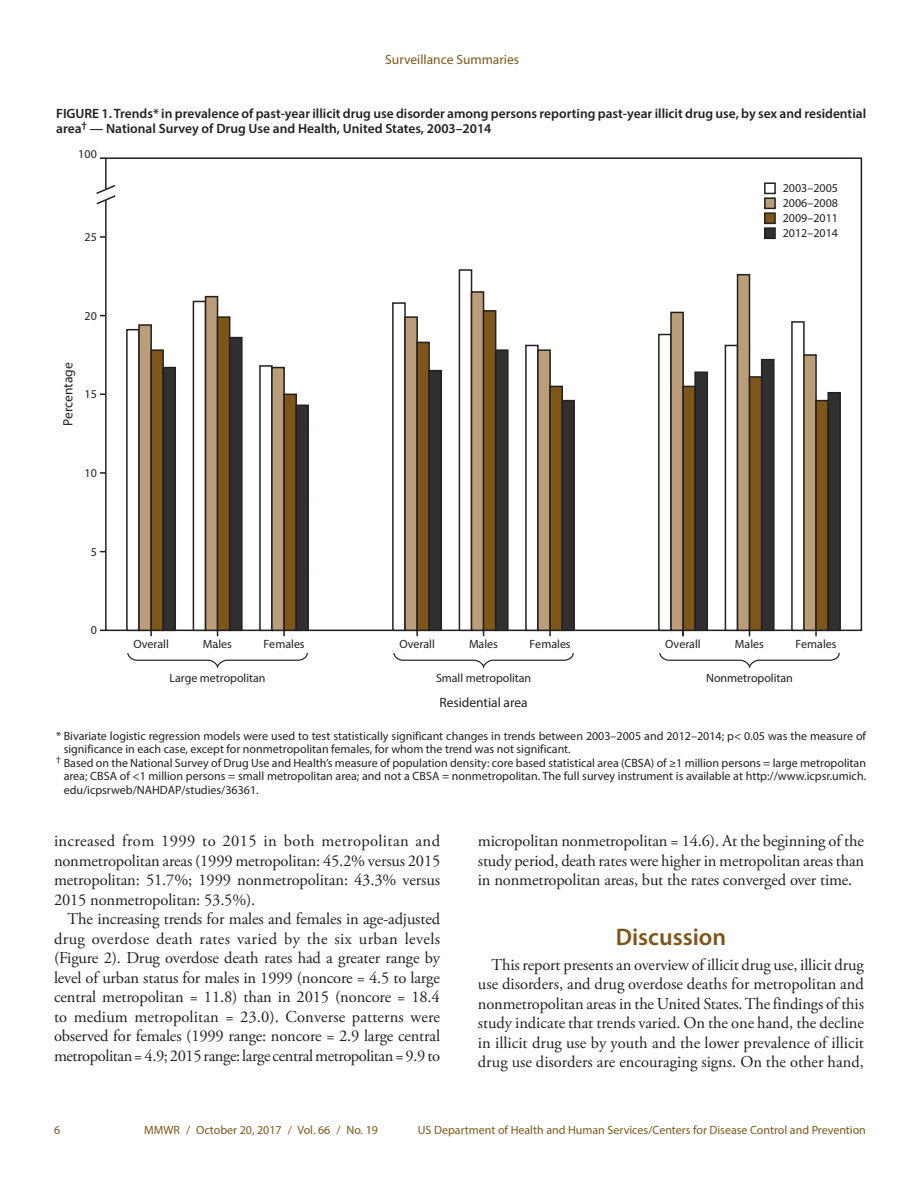
<style>
.page{position:relative;width:918px;height:1188px;background:#fff}
.page>*{position:absolute;margin:0;border:0;box-sizing:border-box;transform-origin:0 0}
.Heading_1{font:600 24px "Myriad Pro";color:#7f5619}
.Paragraph{font:16.5px/19.5px "Adobe Garamond Pro";letter-spacing:-.01em;color:#231f20;text-align:justify}
.Figure_Title{font:600 13.5px/15px "Myriad Pro";color:#231f20}
.t1{font:13.5px "Myriad Pro";letter-spacing:-.005em;color:#231f20}
.t2{font:13.5px "Myriad Pro";color:#7f5619}
.Figure_Footnote{font:12px/15px "Myriad Pro";color:#231f20;text-align:justify}
.t3{font:12px "Myriad Pro";color:#7f5619}
</style>
<div class="page">
<div style="left:126px;top:329px;width:14px;height:302px;border:2px solid #231f20"></div>
<div style="left:791px;top:321px;width:14px;height:310px;border:2px solid #231f20"></div>
<div style="left:392px;top:302px;width:14px;height:329px;border:2px solid #231f20"></div>
<div style="left:193px;top:301px;width:13px;height:330px;border:2px solid #231f20"></div>
<div style="left:459px;top:269px;width:13px;height:362px;border:2px solid #231f20"></div>
<div style="left:738px;top:275px;width:12px;height:355px;background:#b99e79"></div>
<div style="left:737px;top:274px;width:13px;height:357px;border:2px solid #231f20"></div>
<div style="left:671px;top:312px;width:12px;height:318px;background:#b99e79"></div>
<div style="left:670px;top:312px;width:14px;height:319px;border:2px solid #231f20"></div>
<div style="left:472px;top:292px;width:12px;height:338px;background:#b99e79"></div>
<div style="left:471px;top:291px;width:13px;height:340px;border:2px solid #231f20"></div>
<div style="left:405px;top:317px;width:12px;height:313px;background:#b99e79"></div>
<div style="left:404px;top:316px;width:14px;height:315px;border:2px solid #231f20"></div>
<div style="left:206px;top:297px;width:12px;height:333px;background:#b99e79"></div>
<div style="left:205px;top:296px;width:13px;height:335px;border:2px solid #231f20"></div>
<div style="left:139px;top:325px;width:12px;height:305px;background:#b99e79"></div>
<div style="left:138px;top:324px;width:14px;height:307px;border:2px solid #231f20"></div>
<div style="left:151px;top:350px;width:12px;height:280px;background:#7f5619"></div>
<div style="left:150px;top:349px;width:14px;height:282px;border:2px solid #231f20"></div>
<div style="left:218px;top:317px;width:12px;height:313px;background:#7f5619"></div>
<div style="left:217px;top:316px;width:13px;height:315px;border:2px solid #231f20"></div>
<div style="left:484px;top:311px;width:12px;height:319px;background:#7f5619"></div>
<div style="left:483px;top:310px;width:13px;height:321px;border:2px solid #231f20"></div>
<svg style="left:163px;top:338px;width:664px;height:292px"></svg>
<div style="left:828px;top:393px;width:12px;height:237px;background:#312f30"></div>
<div style="left:827px;top:392px;width:14px;height:239px;border:2px solid #231f20"></div>
<div style="left:762px;top:360px;width:12px;height:270px;background:#312f30"></div>
<div style="left:761px;top:359px;width:14px;height:272px;border:2px solid #231f20"></div>
<div style="left:695px;top:372px;width:12px;height:258px;background:#312f30"></div>
<div style="left:694px;top:371px;width:14px;height:260px;border:2px solid #231f20"></div>
<div style="left:562px;top:401px;width:12px;height:229px;background:#312f30"></div>
<div style="left:561px;top:400px;width:14px;height:231px;border:2px solid #231f20"></div>
<div style="left:496px;top:350px;width:12px;height:280px;background:#312f30"></div>
<div style="left:495px;top:349px;width:14px;height:282px;border:2px solid #231f20"></div>
<div style="left:429px;top:371px;width:12px;height:259px;background:#312f30"></div>
<div style="left:428px;top:370px;width:14px;height:261px;border:2px solid #231f20"></div>
<div style="left:296px;top:405px;width:12px;height:225px;background:#312f30"></div>
<div style="left:295px;top:405px;width:14px;height:226px;border:2px solid #231f20"></div>
<div style="left:230px;top:338px;width:12px;height:292px;background:#312f30"></div>
<div style="left:229px;top:337px;width:14px;height:294px;border:2px solid #231f20"></div>
<div style="left:163px;top:368px;width:12px;height:262px;background:#312f30"></div>
<div style="left:162px;top:367px;width:14px;height:264px;border:2px solid #231f20"></div>
<svg style="left:100px;top:157px;width:6px;height:2px"></svg>
<svg style="left:100px;top:236px;width:6px;height:2px"></svg>
<svg style="left:100px;top:472px;width:6px;height:2px"></svg>
<div style="left:765px;top:228px;width:10px;height:10px;background:#312f30"></div>
<div style="left:764px;top:227px;width:12px;height:12px;border:2px solid #231f20"></div>
<div style="left:765px;top:198px;width:10px;height:10px;background:#b99e79"></div>
<div style="left:764px;top:197px;width:12px;height:12px;border:2px solid #231f20"></div>
<div style="left:764px;top:182px;width:12px;height:12px;border:2px solid #231f20"></div>
<div style="left:765px;top:213px;width:10px;height:10px;background:#7f5619"></div>
<div style="left:764px;top:212px;width:12px;height:12px;border:2px solid #231f20"></div>
<svg style="left:150px;top:630px;width:2px;height:6px"></svg>
<svg style="left:283px;top:630px;width:2px;height:6px"></svg>
<svg style="left:416px;top:630px;width:2px;height:6px"></svg>
<svg style="left:549px;top:630px;width:2px;height:6px"></svg>
<svg style="left:682px;top:630px;width:2px;height:6px"></svg>
<svg style="left:815px;top:630px;width:2px;height:6px"></svg>
<svg style="left:127px;top:653px;width:181px;height:15px"></svg>
<svg style="left:393px;top:653px;width:181px;height:15px"></svg>
<svg style="left:659px;top:653px;width:181px;height:15px"></svg>
<svg style="left:96px;top:184px;width:20px;height:22px"></svg>
<p class="t2" style="left:385px;top:51px;width:135px">Surveillance Summaries</p>
<p class="Figure_Title" style="left:56px;top:106px;width:812px">FIGURE 1. Trends* in prevalence of past-year illicit drug use disorder among persons reporting past-year illicit drug use, by sex and residential area<sup>†</sup> — National Survey of Drug Use and Health, United States, 2003–2014</p>
<p class="Figure_Footnote" style="left:78px;top:147px;width:20px">100</p>
<p class="Figure_Footnote" style="left:85px;top:229px;width:14px">25</p>
<p class="Figure_Footnote" style="left:85px;top:308px;width:14px">20</p>
<p class="t1" style="left:60px;top:426px;width:65px;rotate:-90deg">Percentage</p>
<p class="Figure_Footnote" style="left:85px;top:387px;width:14px">15</p>
<p class="Figure_Footnote" style="left:85px;top:465px;width:14px">10</p>
<p class="Figure_Footnote" style="left:91px;top:544px;width:8px">5</p>
<p class="Figure_Footnote" style="left:91px;top:623px;width:8px">0</p>
<p class="Figure_Footnote" style="left:783px;top:180px;width:57px">2003–2005<br>2006–2008<br>2009–2011<br>2012–2014</p>
<p class="Figure_Footnote" style="left:133px;top:636px;width:37px">Overall</p>
<p class="Figure_Footnote" style="left:203px;top:636px;width:31px">Males</p>
<p class="Figure_Footnote" style="left:263px;top:636px;width:43px">Females</p>
<p class="Figure_Footnote" style="left:399px;top:636px;width:37px">Overall</p>
<p class="Figure_Footnote" style="left:469px;top:636px;width:31px">Males</p>
<p class="Figure_Footnote" style="left:529px;top:636px;width:43px">Females</p>
<p class="Figure_Footnote" style="left:665px;top:636px;width:37px">Overall</p>
<p class="Figure_Footnote" style="left:735px;top:636px;width:31px">Males</p>
<p class="Figure_Footnote" style="left:170px;top:670px;width:98px">Large metropolitan</p>
<p class="Figure_Footnote" style="left:436px;top:670px;width:97px">Small metropolitan</p>
<p class="t1" style="left:440px;top:694px;width:90px">Residential area</p>
<p class="Figure_Footnote" style="left:216px;top:636px;width:4px">.</p>
<p class="Figure_Footnote" style="left:795px;top:636px;width:43px">Females</p>
<p class="Figure_Footnote" style="left:706px;top:670px;width:88px">Nonmetropolitan</p>
<p class="Figure_Footnote" style="left:64px;top:729px;width:804px;line-height:13.5px;text-indent:-8px">* Bivariate logistic regression models were used to test statistically significant changes in trends between 2003–2005 and 2012–2014; p&lt; 0.05 was the measure of significance in each case, except for nonmetropolitan females, for whom the trend was not significant.</p>
<p class="Figure_Footnote" style="left:64px;top:756px;width:804px;line-height:13.5px;text-indent:-8px"><sup>†</sup> Based on the National Survey of Drug Use and Health’s measure of population density: core based statistical area (CBSA) of ≥1 million persons = large metropolitan area; CBSA of &lt;1 million persons = small metropolitan area; and not a CBSA = nonmetropolitan. The full survey instrument is available at http://www.icpsr.umich. edu/icpsrweb/NAHDAP/studies/36361.</p>
<p class="Paragraph" style="left:54px;top:832px;width:388px">increased from 1999 to 2015 in both metropolitan and nonmetropolitan areas (1999 metropolitan: 45.2% versus 2015 metropolitan: 51.7%; 1999 nonmetropolitan: 43.3% versus 2015 nonmetropolitan: 53.5%).</p>
<p class="Paragraph" style="left:54px;top:910px;width:388px;text-indent:13px">The increasing trends for males and females in age-adjusted drug overdose death rates varied by the six urban levels (Figure 2). Drug overdose death rates had a greater range by level of urban status for males in 1999 (noncore = 4.5 to large central metropolitan = 11.8) than in 2015 (noncore = 18.4 to medium metropolitan = 23.0). Converse patterns were observed for females (1999 range: noncore = 2.9 large central metropolitan = 4.9; 2015 range: large central metropolitan = 9.9 to</p>
<p class="Paragraph" style="left:478px;top:832px;width:388px">micropolitan nonmetropolitan = 14.6). At the beginning of the study period, death rates were higher in metropolitan areas than in nonmetropolitan areas, but the rates converged over time.</p>
<p class="Heading_1" style="left:616px;top:921px;width:112px">Discussion</p>
<p class="Paragraph" style="left:478px;top:955px;width:388px;text-indent:13px">This report presents an overview of illicit drug use, illicit drug use disorders, and drug overdose deaths for metropolitan and nonmetropolitan areas in the United States. The findings of this study indicate that trends varied. On the one hand, the decline in illicit drug use by youth and the lower prevalence of illicit drug use disorders are encouraging signs. On the other hand,</p>
<p class="t3" style="left:54px;top:1123px;width:8px">6</p>
<p class="t3" style="left:144px;top:1123px;width:235px">MMWR / October 20, 2017 / Vol. 66 / No. 19</p>
<p class="t3" style="left:418px;top:1123px;width:450px">US Department of Health and Human Services/Centers for Disease Control and Prevention</p>
</div>
